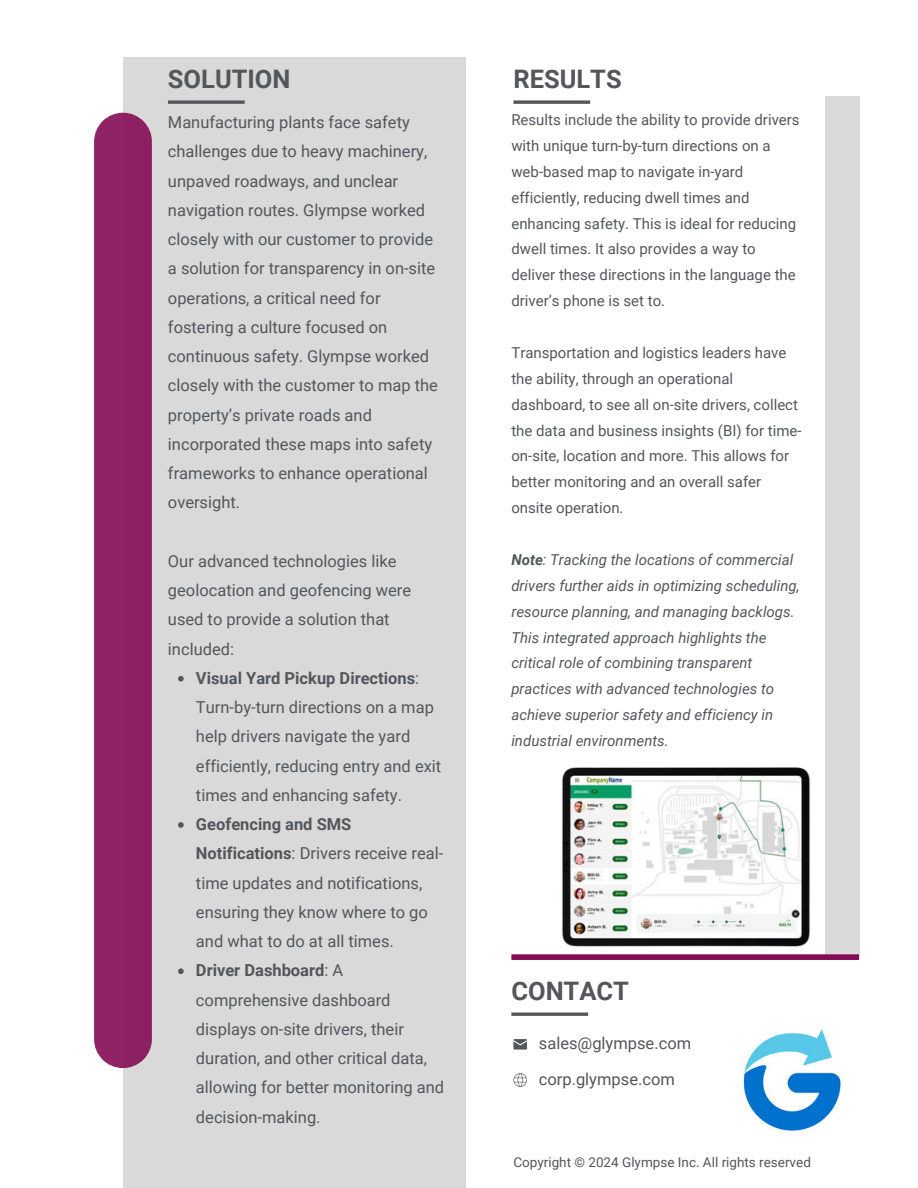
<style>
.page{position:relative;width:918px;height:1188px;background:#fff}
.page>*{position:absolute;margin:0;border:0;box-sizing:border-box;transform-origin:0 0}
.t1{font:700 25.5px "Roboto";color:#53565a}
.t2{font:16.5px/29.2px "Roboto";color:#53565a}
.t3{font:15px/25.8px "Roboto";color:#53565a}
.t4{font:italic 15px/25.8px "Roboto";color:#53565a}
.t5{font:13.5px "Roboto";color:#53565a}
.s1{font-weight:700}
</style>
<div class="page">
<div style="left:825px;top:96px;width:34px;height:858px;background:#d9d9d9"></div>
<div style="left:123px;top:57px;width:343px;height:1131px;background:#d9d9d9"></div>
<svg style="left:513px;top:100px;width:77px;height:4px"></svg>
<div style="left:94px;top:113px;width:58px;height:955px;background:#902366"></div>
<div style="left:511px;top:954px;width:348px;height:6px;background:#840b55"></div>
<svg style="left:168px;top:100px;width:77px;height:4px"></svg>
<img style="left:513px;top:767px;width:346px;height:188px">
<svg style="left:178px;top:676px;width:6px;height:6px"></svg>
<svg style="left:178px;top:822px;width:6px;height:6px"></svg>
<svg style="left:178px;top:968px;width:6px;height:6px"></svg>
<hr style="left:511px;top:1013px;width:77px;height:3px;background:#53565a">
<img style="left:742px;top:1029px;width:99px;height:103px">
<svg style="left:513px;top:1039px;width:14px;height:10px"></svg>
<svg style="left:513px;top:1073px;width:14px;height:14px"></svg>
<h1 class="t1" style="left:168px;top:61px;width:124px">SOLUTION</h1>
<p class="t2" style="left:168px;top:107px;width:272px">Manufacturing plants face safety challenges due to heavy machinery, unpaved roadways, and unclear navigation routes. Glympse worked closely with our customer to provide a solution for transparency in on-site operations, a critical need for fostering a culture focused on continuous safety. Glympse worked closely with the customer to map the property’s private roads and incorporated these maps into safety frameworks to enhance operational oversight.</p>
<p class="t2" style="left:168px;top:546px;width:245px">Our advanced technologies like geolocation and geofencing were used to provide a solution that included:</p>
<p class="t2" style="left:196px;top:663px;width:247px"><span class="s1">Visual Yard Pickup Directions</span>:<br>Turn-by-turn directions on a map help drivers navigate the yard efficiently, reducing entry and exit times and enhancing safety.</p>
<p class="t2" style="left:196px;top:809px;width:250px"><span class="s1">Geofencing and SMS<br>Notifications</span>: Drivers receive real&shy;time updates and notifications, ensuring they know where to go and what to do at all times.<br><span class="s1">Driver Dashboard</span>: A comprehensive dashboard displays on-site drivers, their duration, and other critical data, allowing for better monitoring and decision-making.</p>
<h1 class="t1" style="left:513px;top:61px;width:110px">RESULTS</h1>
<p class="t3" style="left:511px;top:106px;width:290px">Results include the ability to provide drivers with unique turn-by-turn directions on a web-based map to navigate in-yard efficiently, reducing dwell times and enhancing safety. This is ideal for reducing dwell times. It also provides a way to deliver these directions in the language the driver’s phone is set to.</p>
<p class="t3" style="left:511px;top:339px;width:292px">Transportation and logistics leaders have the ability, through an operational dashboard, to see all on-site drivers, collect the data and business insights (BI) for time&shy;on-site, location and more. This allows for better monitoring and an overall safer onsite operation.</p>
<p class="t4" style="left:511px;top:546px;width:290px"><span class="s1">Note</span>: Tracking the locations of commercial drivers further aids in optimizing scheduling, resource planning, and managing backlogs.<br>This integrated approach highlights the critical role of combining transparent practices with advanced technologies to achieve superior safety and efficiency in industrial environments.</p>
<h1 class="t1" style="left:511px;top:973px;width:119px">CONTACT</h1>
<p class="t2" style="left:539px;top:1025px;width:154px;line-height:36px">sales@glympse.com corp.glympse.com</p>
<p class="t5" style="left:513px;top:1153px;width:299px">Copyright © 2024 Glympse Inc. All rights reserved</p>
</div>
